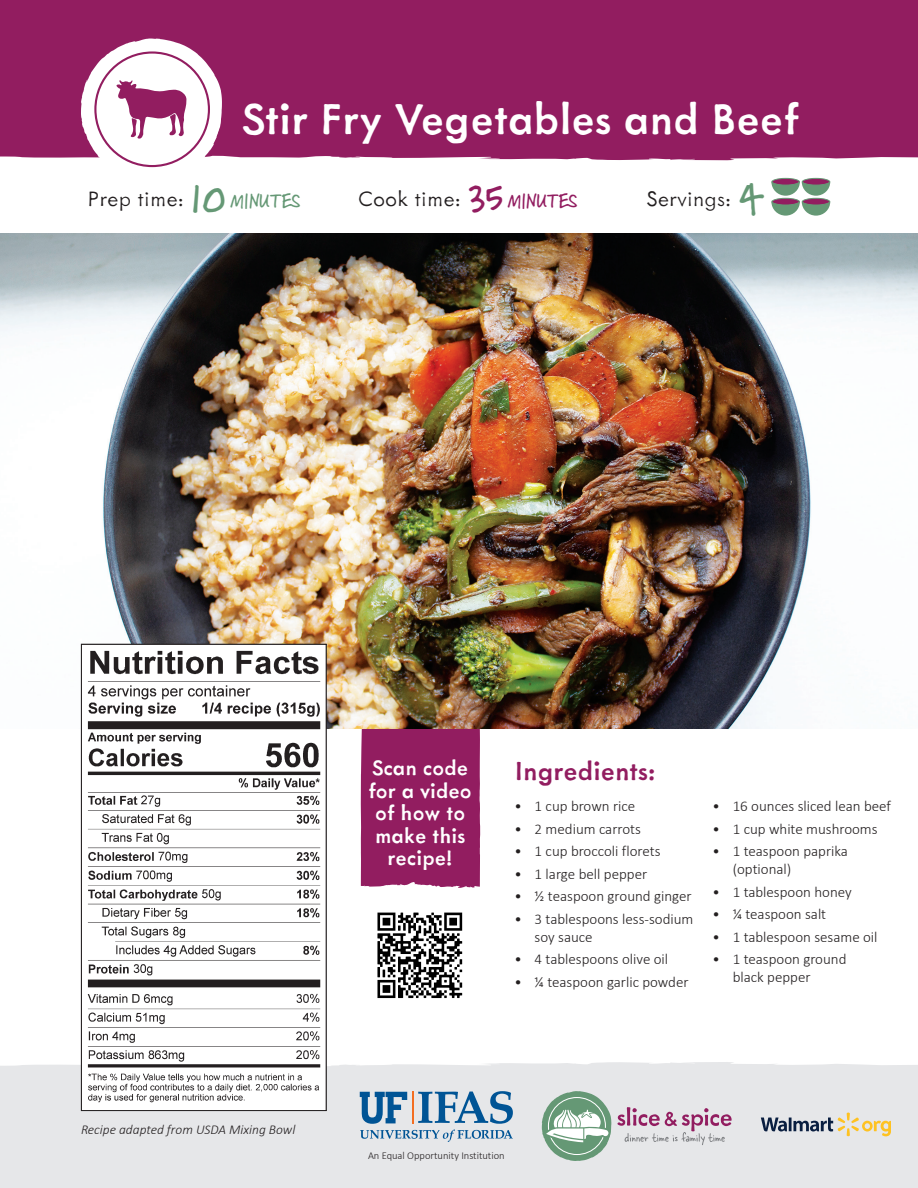
<style>
.page{position:relative;width:918px;height:1188px;background:#fff}
.page>*{position:absolute;margin:0;border:0;box-sizing:border-box;transform-origin:0 0}
.t1{font:500 49.5px "Metallophile Sp 8";color:#fff}
.t2{font:45px "Skippy Sharp";color:#659875}
.t3{font:500 30px "Metallophile Sp 8";color:#921d60}
.t4{font:300 24px "Metallophile Sp 8";color:#231f20}
.t5{font:500 24px/22.5px "Metallophile Sp 8";color:#fff;text-align:center}
.t6{font:300 15px/18px "Calibri";color:#231f20}
.t7{font:italic 300 13.5px "Calibri";color:#231f20}
.t8{font:300 10.5px "Calibri";color:#231f20}
.s1{font-family:"Skippy Sharp";font-weight:400;font-size:45px;color:#659875}
.s2{font-family:"Skippy Sharp";font-weight:400;font-size:22.5px;color:#659875}
.s3{font-family:"Skippy Sharp";font-weight:400;font-size:45px;color:#921d60}
.s4{font-family:"Skippy Sharp";font-weight:400;font-size:22.5px;color:#921d60}
</style>
<div class="page">
<div style="left:0;top:1062px;width:918px;height:126px;background:#e6e7e9"></div>
<div style="left:360px;top:729px;width:120px;height:159px;background:#921d60"></div>
<img style="left:0;top:233px;width:918px;height:496px">
<hr style="left:412px;top:1092px;width:2px;height:32px;background:#f36e21">
<svg style="left:360px;top:1092px;width:47px;height:32px;background:#6c99bc"></svg>
<svg style="left:360px;top:1130px;width:153px;height:12px;background:#abc1d3"></svg>
<svg style="left:418px;top:1091px;width:95px;height:33px;background:#8cadc8"></svg>
<svg style="left:761px;top:1113px;width:130px;height:23px;background:#c4c2b8"></svg>
<svg style="left:617px;top:1107px;width:115px;height:38px;background:#d3c1ce"></svg>
<svg style="left:542px;top:1091px;width:69px;height:70px"></svg>
<img style="left:83px;top:646px;width:242px;height:463px">
<div style="left:81px;top:644px;width:246px;height:467px;border:1px solid #231f20"></div>
<div style="left:0;top:0;width:918px;height:161px;background:#921d60"></div>
<div style="left:772px;top:198px;width:27px;height:7px;background:#921d60;border-radius:50%"></div>
<div style="left:771px;top:198px;width:29px;height:7px;border:1px solid #659875;border-radius:50%"></div>
<svg style="left:771px;top:202px;width:59px;height:14px"></svg>
<div style="left:802px;top:198px;width:28px;height:7px;background:#921d60;border-radius:50%"></div>
<div style="left:802px;top:198px;width:28px;height:7px;border:1px solid #659875;border-radius:50%"></div>
<div style="left:772px;top:178px;width:27px;height:7px;background:#921d60;border-radius:50%"></div>
<div style="left:771px;top:178px;width:29px;height:8px;border:1px solid #659875;border-radius:50%"></div>
<svg style="left:771px;top:182px;width:59px;height:14px"></svg>
<div style="left:802px;top:178px;width:28px;height:7px;background:#921d60;border-radius:50%"></div>
<div style="left:802px;top:178px;width:28px;height:8px;border:1px solid #659875;border-radius:50%"></div>
<img style="left:377px;top:912px;width:86px;height:87px">
<svg style="left:81px;top:39px;width:141px;height:129px"></svg>
<p class="t1" style="left:242px;top:89px;width:559px">Stir Fry Vegetables and Beef</p>
<p class="t4" style="left:88px;top:185px;width:214px">Prep time: <span class="s1">10</span> <span class="s2">MINUTES</span></p>
<p class="t4" style="left:358px;top:185px;width:221px">Cook time: <span class="s3">35</span> <span class="s4">MINUTES</span></p>
<p class="t4" style="left:646px;top:185px;width:87px">Servings:</p>
<p class="t2" style="left:739px;top:172px;width:26px">4</p>
<p class="t7" style="left:81px;top:1121px;width:216px">Recipe adapted from USDA Mixing Bowl</p>
<p class="t5" style="left:368px;top:756px;width:105px">Scan code for a video of how to make this recipe!</p>
<p class="t3" style="left:514px;top:753px;width:143px">Ingredients:</p>
<p class="t6" style="left:514px;top:797px;width:122px">• 1 cup brown rice</p>
<p class="t6" style="left:514px;top:820px;width:128px">• 2 medium carrots</p>
<p class="t6" style="left:514px;top:842px;width:148px">• 1 cup broccoli florets</p>
<p class="t6" style="left:514px;top:865px;width:134px">• 1 large bell pepper</p>
<p class="t6" style="left:514px;top:887px;width:179px">• ½ teaspoon ground ginger</p>
<p class="t6" style="left:535px;top:910px;width:160px;text-indent:-20px">• 3 tablespoons less-sodium soy sauce</p>
<p class="t6" style="left:514px;top:950px;width:155px">• 4 tablespoons olive oil</p>
<p class="t6" style="left:514px;top:973px;width:176px">• ¼ teaspoon garlic powder</p>
<p class="t6" style="left:712px;top:797px;width:180px">• 16 ounces sliced lean beef</p>
<p class="t6" style="left:712px;top:820px;width:167px">• 1 cup white mushrooms</p>
<p class="t6" style="left:733px;top:842px;width:117px;text-indent:-20px">• 1 teaspoon paprika (optional)</p>
<p class="t6" style="left:712px;top:883px;width:141px">• 1 tablespoon honey</p>
<p class="t6" style="left:712px;top:905px;width:115px">• ¼ teaspoon salt</p>
<p class="t6" style="left:712px;top:928px;width:167px">• 1 tablespoon sesame oil</p>
<p class="t6" style="left:733px;top:950px;width:115px;text-indent:-20px">• 1 teaspoon ground black pepper</p>
<p class="t8" style="left:368px;top:1149px;width:138px">An Equal Opportunity Institution</p>
</div>
